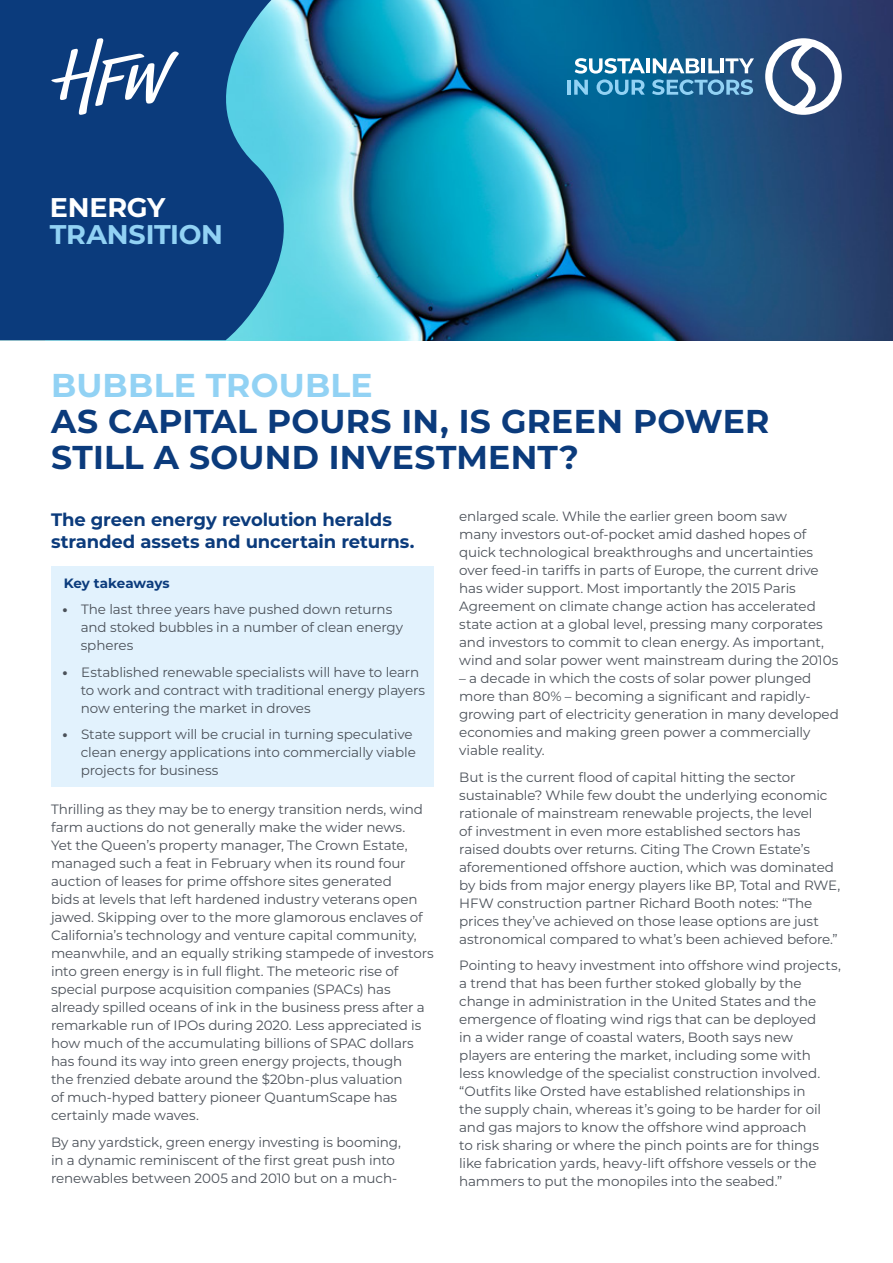
<style>
.page{position:relative;width:893px;height:1263px;background:#fff}
.page>*{position:absolute;margin:0;border:0;box-sizing:border-box;transform-origin:0 0}
.t1{font:700 33px/36px "Montserrat";letter-spacing:.01em;color:#0b3b7c}
.t2{font:700 33px "Montserrat";letter-spacing:.005em;color:#92d2f4}
.t3{font:700 27px "Montserrat";letter-spacing:-.01em;color:#92d2f4}
.t4{font:700 27px "Montserrat";letter-spacing:-.01em;color:#fff}
.t5{font:700 18px/22.5px "Montserrat";letter-spacing:-.005em;color:#0b3b7c}
.t6{font:13.5px/18px "Montserrat";letter-spacing:-.01em;color:#4b5159}
.t7{font:700 13.5px "Montserrat";color:#0b3b7c}
.s1{font-weight:800}
</style>
<div class="page">
<img style="left:322px;top:0;width:571px;height:340px">
<div style="left:51px;top:566px;width:383px;height:33px;background:#e2f2fd"></div>
<div style="left:51px;top:592px;width:383px;height:70px;background:#e2f2fd"></div>
<div style="left:51px;top:655px;width:383px;height:69px;background:#e2f2fd"></div>
<div style="left:51px;top:717px;width:383px;height:70px;background:#e2f2fd"></div>
<svg style="left:0;top:0;width:322px;height:340px;background:#205d93"></svg>
<svg style="left:765px;top:38px;width:77px;height:77px"></svg>
<hr style="left:646px;top:58px;width:4px;height:15px;background:#fff">
<svg style="left:653px;top:58px;width:46px;height:15px"></svg>
<hr style="left:702px;top:58px;width:3px;height:15px;background:#fff">
<svg style="left:708px;top:58px;width:11px;height:15px"></svg>
<hr style="left:721px;top:58px;width:3px;height:15px;background:#fff">
<svg style="left:725px;top:58px;width:29px;height:15px"></svg>
<hr style="left:568px;top:80px;width:3px;height:15px;background:#92d2f4">
<svg style="left:574px;top:58px;width:71px;height:37px;background:#4d99bd"></svg>
<svg style="left:652px;top:79px;width:101px;height:16px;background:#4f90ba"></svg>
<svg style="left:51px;top:38px;width:128px;height:77px"></svg>
<h2 class="t4" style="left:50px;top:188px;width:117px">ENERGY</h2>
<h2 class="t3" style="left:50px;top:215px;width:175px">TRANSITION</h2>
<h1 class="t2" style="left:51px;top:362px;width:323px">BUBBLE TROUBLE</h1>
<h1 class="t1" style="left:51px;top:402px;width:720px">AS CAPITAL POURS IN, IS GREEN POWER<br>STILL A SOUND INVESTMENT?</h1>
<h3 class="t5" style="left:51px;top:507px;width:365px">The green energy revolution heralds stranded assets and uncertain returns.</h3>
<p class="t7" style="left:64px;top:573px;width:107px">Key takeaways</p>
<p class="t6" style="left:81px;top:600px;width:324px;text-indent:-18px"><span class="s1">•</span> The last three years have pushed down returns and stoked bubbles in a number of clean energy spheres</p>
<p class="t6" style="left:81px;top:662px;width:346px;text-indent:-18px"><span class="s1">•</span> Established renewable specialists will have to learn to work and contract with traditional energy players now entering the market in droves</p>
<p class="t6" style="left:81px;top:725px;width:336px;text-indent:-18px"><span class="s1">•</span> State support will be crucial in turning speculative clean energy applications into commercially viable projects for business</p>
<p class="t6" style="left:51px;top:800px;width:384px">Thrilling as they may be to energy transition nerds, wind farm auctions do not generally make the wider news.<br>Yet the Queen’s property manager, The Crown Estate, managed such a feat in February when its round four auction of leases for prime offshore sites generated<br>bids at levels that left hardened industry veterans open jawed. Skipping over to the more glamorous enclaves of California’s technology and venture capital community, meanwhile, and an equally striking stampede of investors into green energy is in full flight. The meteoric rise of special purpose acquisition companies (SPACs) has already spilled oceans of ink in the business press after a remarkable run of IPOs during 2020. Less appreciated is how much of the accumulating billions of SPAC dollars has found its way into green energy projects, though<br>the frenzied debate around the $20bn-plus valuation<br>of much-hyped battery pioneer QuantumScape has certainly made waves.</p>
<p class="t6" style="left:51px;top:1132px;width:352px">By any yardstick, green energy investing is booming, in a dynamic reminiscent of the first great push into renewables between 2005 and 2010 but on a much-</p>
<p class="t6" style="left:459px;top:507px;width:381px">enlarged scale. While the earlier green boom saw<br>many investors out-of-pocket amid dashed hopes of quick technological breakthroughs and uncertainties over feed-in tariffs in parts of Europe, the current drive has wider support. Most importantly the 2015 Paris Agreement on climate change action has accelerated state action at a global level, pressing many corporates and investors to commit to clean energy. As important, wind and solar power went mainstream during the 2010s</p>
<p class="t6" style="left:459px;top:669px;width:381px">– a decade in which the costs of solar power plunged more than 80% – becoming a significant and rapidly&shy;growing part of electricity generation in many developed economies and making green power a commercially viable reality.</p>
<p class="t6" style="left:459px;top:767px;width:382px">But is the current flood of capital hitting the sector sustainable? While few doubt the underlying economic rationale of mainstream renewable projects, the level<br>of investment in even more established sectors has raised doubts over returns. Citing The Crown Estate’s aforementioned offshore auction, which was dominated by bids from major energy players like BP, Total and RWE, HFW construction partner Richard Booth notes: “The prices they’ve achieved on those lease options are just astronomical compared to what’s been achieved before.”</p>
<p class="t6" style="left:459px;top:956px;width:383px">Pointing to heavy investment into offshore wind projects, a trend that has been further stoked globally by the change in administration in the United States and the emergence of floating wind rigs that can be deployed<br>in a wider range of coastal waters, Booth says new players are entering the market, including some with<br>less knowledge of the specialist construction involved. “Outfits like Orsted have established relationships in<br>the supply chain, whereas it’s going to be harder for oil and gas majors to know the offshore wind approach<br>to risk sharing or where the pinch points are for things like fabrication yards, heavy-lift offshore vessels or the hammers to put the monopiles into the seabed.”</p>
</div>
